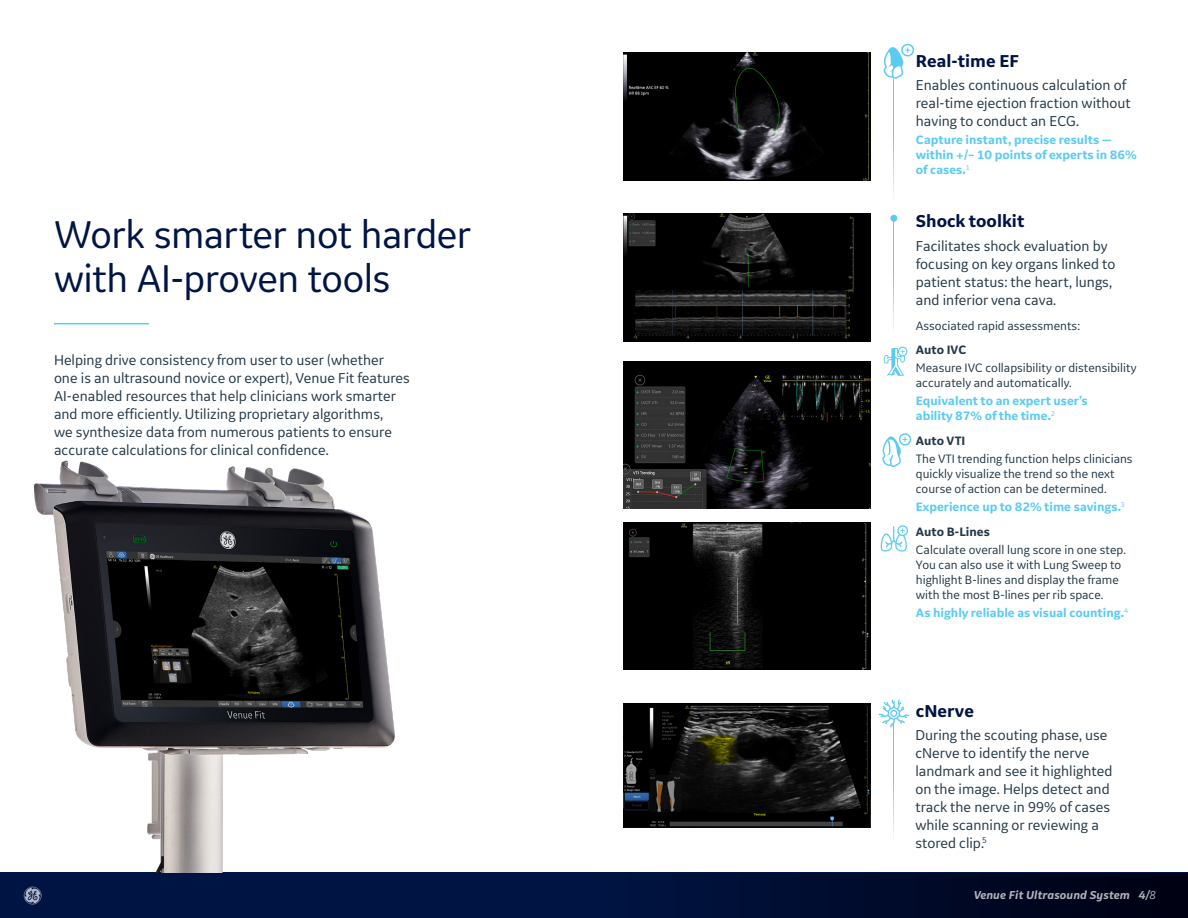
<style>
.page{position:relative;width:1188px;height:918px;background:#fff}
.page>*{position:absolute;margin:0;border:0;box-sizing:border-box;transform-origin:0 0}
.t1{font:40.5px/44.2px "GE Inspira Sans";letter-spacing:-.015em;color:#001544}
.t2{font:700 18px "GE Inspira Sans";color:#001544}
.t3{font:15px/18px "GE Inspira Sans";color:#253948}
.t4{font:12.75px/15px "GE Inspira Sans";color:#253948}
.t5{font:700 12.75px/15px "GE Inspira Sans";color:#5ccbf2}
.t6{font:700 12.75px "GE Inspira Sans";color:#253948}
.t7{font:italic 700 12px "GE Inspira Sans";letter-spacing:.005em;color:#fff}
.s1{color:#253948}
.s2{font-weight:400}
</style>
<div class="page">
<div style="left:890px;top:215px;width:7px;height:7px;background:#5ccbf2;border-radius:50%"></div>
<svg style="left:882px;top:433px;width:29px;height:34px"></svg>
<svg style="left:881px;top:525px;width:27px;height:27px"></svg>
<img style="left:624px;top:703px;width:246px;height:124px">
<img style="left:624px;top:53px;width:246px;height:127px">
<img style="left:624px;top:522px;width:246px;height:147px">
<img style="left:624px;top:361px;width:246px;height:147px">
<img style="left:624px;top:213px;width:246px;height:129px">
<svg style="left:879px;top:700px;width:30px;height:27px"></svg>
<svg style="left:883px;top:347px;width:24px;height:29px"></svg>
<svg style="left:884px;top:44px;width:30px;height:35px"></svg>
<hr style="left:54px;top:323px;width:95px;height:1px;background:#5ccbf2">
<img style="left:0;top:460px;width:439px;height:413px">
<div style="left:0;top:873px;width:1188px;height:45px;background:linear-gradient(to right,#00194f,#00061e)"></div>
<svg style="left:24px;top:887px;width:18px;height:17px"></svg>
<h1 class="t1" style="left:54px;top:211px;width:419px">Work smarter not harder with AI-proven tools</h1>
<p class="t3" style="left:54px;top:351px;width:357px">Helping drive consistency from user to user (whether one is an ultrasound novice or expert), Venue Fit features AI-enabled resources that help clinicians work smarter and more efficiently. Utilizing proprietary algorithms,<br>we synthesize data from numerous patients to ensure accurate calculations for clinical confidence.</p>
<p class="t2" style="left:916px;top:49px;width:105px">Real-time EF</p>
<p class="t3" style="left:916px;top:76px;width:216px">Enables continuous calculation of real-time ejection fraction without having to conduct an ECG.</p>
<p class="t5" style="left:916px;top:132px;width:223px">Capture instant, precise results — within +/– 10 points of experts in 86% of cases.<sup>1</sup></p>
<p class="t2" style="left:916px;top:210px;width:110px">Shock toolkit</p>
<p class="t3" style="left:916px;top:236px;width:201px">Facilitates shock evaluation by focusing on key organs linked to patient status: the heart, lungs, and inferior vena cava.</p>
<p class="t4" style="left:916px;top:318px;width:166px">Associated rapid assessments:</p>
<p class="t6" style="left:916px;top:342px;width:52px">Auto IVC</p>
<p class="t4" style="left:916px;top:360px;width:222px">Measure IVC collapsibility or distensibility accurately and automatically.</p>
<p class="t5" style="left:916px;top:393px;width:173px">Equivalent to an expert user’s ability 87% of the time.<sup>2</sup></p>
<p class="t6" style="left:916px;top:433px;width:51px">Auto VTI</p>
<p class="t4" style="left:916px;top:451px;width:218px">The VTI trending function helps clinicians quickly visualize the trend so the next course of action can be determined.</p>
<p class="t5" style="left:916px;top:494px;width:211px;line-height:24.8px">Experience up to 82% time savings.<sup>3<br></sup><span class="s1">Auto B-Lines</span></p>
<p class="t4" style="left:916px;top:542px;width:212px">Calculate overall lung score in one step.<br>You can also use it with Lung Sweep to highlight B-lines and display the frame with the most B-lines per rib space.</p>
<p class="t5" style="left:916px;top:605px;width:214px">As highly reliable as visual counting.<sup>4</sup></p>
<p class="t2" style="left:916px;top:700px;width:60px">cNerve</p>
<p class="t3" style="left:915px;top:726px;width:199px">During the scouting phase, use cNerve to identify the nerve landmark and see it highlighted on the image. Helps detect and track the nerve in 99% of cases while scanning or reviewing a stored clip.<sup>5</sup></p>
<p class="t7" style="left:973px;top:888px;width:184px">Venue Fit Ultrasound System 4/<span class="s2">8</span></p>
</div>
